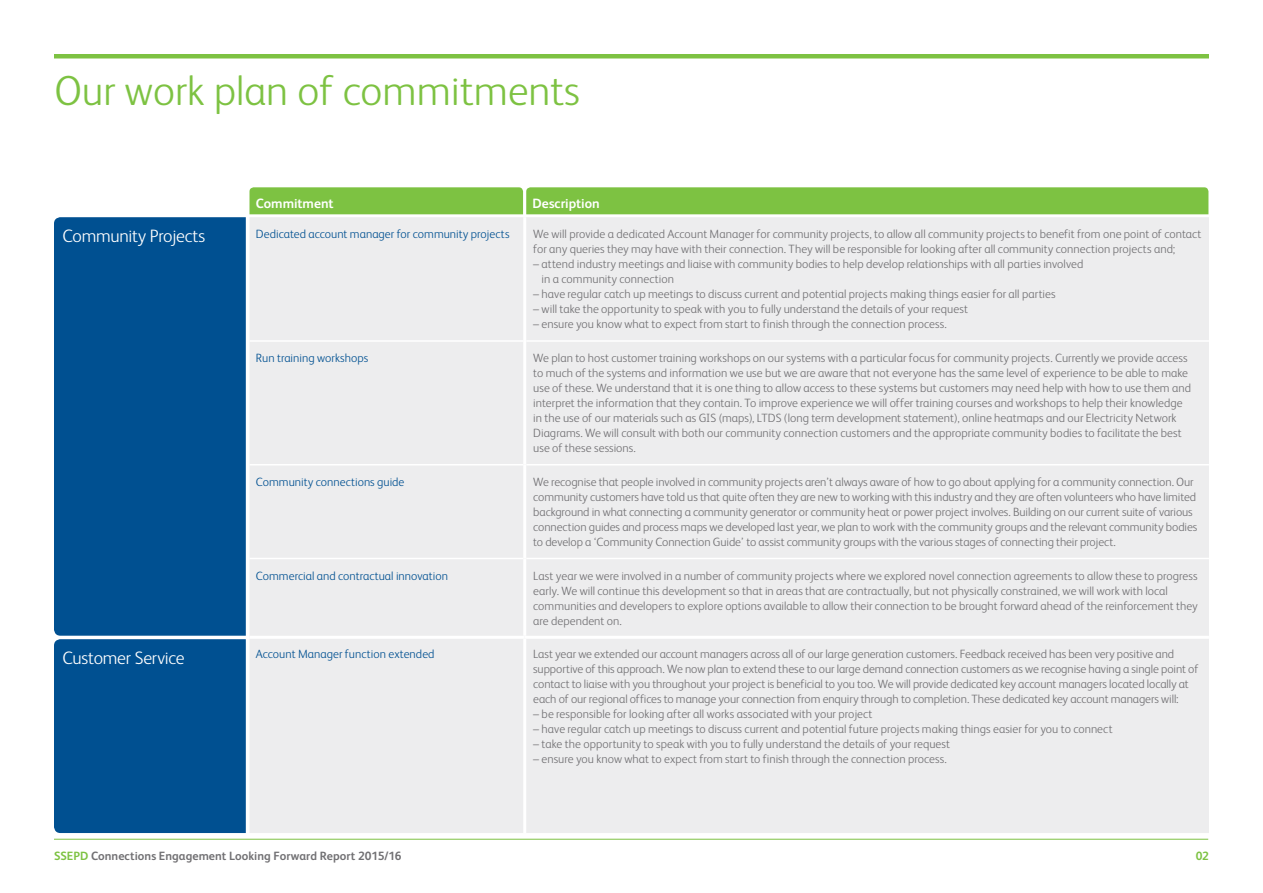
<style>
.page{position:relative;width:1263px;height:893px;background:#fff}
.page>*{position:absolute;margin:0;border:0;box-sizing:border-box;transform-origin:0 0}
.t1{font:300 42px "FS Albert";color:#7dc242}
.t2{font:300 18px "FS Albert";letter-spacing:-.015em;color:#fff}
.t3{font:700 13.5px "FS Albert";letter-spacing:-.005em;color:#fff}
.t4{font:300 12px/15px "FS Albert";color:#717073}
.t5{font:300 12px "FS Albert";letter-spacing:.005em;color:#005091}
.t6{font:700 12px "FS Albert";letter-spacing:.005em;color:#717073}
.t7{font:700 12px "FS Albert";color:#7dc242}
.s1{color:#7dc242}
</style>
<div class="page">
<div style="left:54px;top:217px;width:192px;height:419px;background:#005091"></div>
<div style="left:54px;top:639px;width:192px;height:194px;background:#005091"></div>
<div style="left:250px;top:217px;width:959px;height:616px;background:#ededee"></div>
<hr style="left:249px;top:340px;width:274px;height:2px;background:#fff">
<hr style="left:526px;top:340px;width:683px;height:2px;background:#fff">
<hr style="left:249px;top:464px;width:274px;height:1px;background:#fff">
<hr style="left:526px;top:464px;width:683px;height:1px;background:#fff">
<hr style="left:249px;top:558px;width:274px;height:1px;background:#fff">
<hr style="left:526px;top:558px;width:683px;height:1px;background:#fff">
<hr style="left:523px;top:217px;width:3px;height:124px;background:#fff">
<hr style="left:523px;top:341px;width:3px;height:124px;background:#fff">
<hr style="left:523px;top:465px;width:3px;height:93px;background:#fff">
<hr style="left:523px;top:558px;width:3px;height:78px;background:#fff">
<hr style="left:523px;top:639px;width:3px;height:194px;background:#fff">
<hr style="left:249px;top:636px;width:276px;height:3px;background:#fff">
<hr style="left:525px;top:636px;width:684px;height:3px;background:#fff">
<div style="left:249px;top:187px;width:959px;height:27px;background:#7dc242"></div>
<div style="left:54px;top:54px;width:1155px;height:5px;background:#7dc242"></div>
<hr style="left:54px;top:839px;width:1154px;height:1px;background:#7dc242">
<h1 class="t1" style="left:54px;top:67px;width:527px">Our work plan of commitments</h1>
<h2 class="t2" style="left:63px;top:225px;width:144px">Community Projects</h2>
<h2 class="t2" style="left:63px;top:647px;width:123px">Customer Service</h2>
<p class="t3" style="left:256px;top:195px;width:79px">Commitment</p>
<p class="t3" style="left:533px;top:195px;width:69px">Description</p>
<p class="t5" style="left:256px;top:227px;width:255px">Dedicated account manager for community projects</p>
<p class="t4" style="left:533px;top:227px;width:670px">We will provide a dedicated Account Manager for community projects, to allow all community projects to benefit from one point of contact for any queries they may have with their connection. They will be responsible for looking after all community connection projects and;</p>
<p class="t4" style="left:542px;top:257px;width:543px;text-indent:-8px">– attend industry meetings and liaise with community bodies to help develop relationships with all parties involved in a community connection</p>
<p class="t4" style="left:533px;top:287px;width:524px">– have regular catch up meetings to discuss current and potential projects making things easier for all parties</p>
<p class="t4" style="left:533px;top:302px;width:436px">– will take the opportunity to speak with you to fully understand the details of your request</p>
<p class="t4" style="left:533px;top:317px;width:415px">– ensure you know what to expect from start to finish through the connection process.</p>
<p class="t5" style="left:256px;top:351px;width:114px">Run training workshops</p>
<p class="t4" style="left:533px;top:350px;width:659px">We plan to host customer training workshops on our systems with a particular focus for community projects. Currently we provide access to much of the systems and information we use but we are aware that not everyone has the same level of experience to be able to make use of these. We understand that it is one thing to allow access to these systems but customers may need help with how to use them and interpret the information that they contain. To improve experience we will offer training courses and workshops to help their knowledge in the use of our materials such as GIS (maps), LTDS (long term development statement), online heatmaps and our Electricity Network Diagrams. We will consult with both our community connection customers and the appropriate community bodies to facilitate the best use of these sessions.</p>
<p class="t5" style="left:256px;top:475px;width:150px">Community connections guide</p>
<p class="t4" style="left:533px;top:474px;width:666px">We recognise that people involved in community projects aren’t always aware of how to go about applying for a community connection. Our community customers have told us that quite often they are new to working with this industry and they are often volunteers who have limited background in what connecting a community generator or community heat or power project involves. Building on our current suite of various connection guides and process maps we developed last year, we plan to work with the community groups and the relevant community bodies to develop a ‘Community Connection Guide’ to assist community groups with the various stages of connecting their project.</p>
<p class="t5" style="left:256px;top:568px;width:194px">Commercial and contractual innovation</p>
<p class="t4" style="left:533px;top:568px;width:666px">Last year we were involved in a number of community projects where we explored novel connection agreements to allow these to progress early. We will continue this development so that in areas that are contractually, but not physically constrained, we will work with local communities and developers to explore options available to allow their connection to be brought forward ahead of the reinforcement they are dependent on.</p>
<p class="t5" style="left:256px;top:647px;width:180px">Account Manager function extended</p>
<p class="t4" style="left:533px;top:647px;width:667px">Last year we extended our account managers across all of our large generation customers. Feedback received has been very positive and supportive of this approach. We now plan to extend these to our large demand connection customers as we recognise having a single point of contact to liaise with you throughout your project is beneficial to you too. We will provide dedicated key account managers located locally at each of our regional offices to manage your connection from enquiry through to completion. These dedicated key account managers will:</p>
<p class="t4" style="left:533px;top:707px;width:341px">– be responsible for looking after all works associated with your project</p>
<p class="t4" style="left:533px;top:722px;width:581px">– have regular catch up meetings to discuss current and potential future projects making things easier for you to connect</p>
<p class="t4" style="left:533px;top:737px;width:418px">– take the opportunity to speak with you to fully understand the details of your request</p>
<p class="t4" style="left:533px;top:752px;width:415px">– ensure you know what to expect from start to finish through the connection process.</p>
<p class="t6" style="left:54px;top:848px;width:349px"><span class="s1">SSEPD</span> Connections Engagement Looking Forward Report 2015/16</p>
<p class="t7" style="left:1196px;top:848px;width:15px">02</p>
</div>
